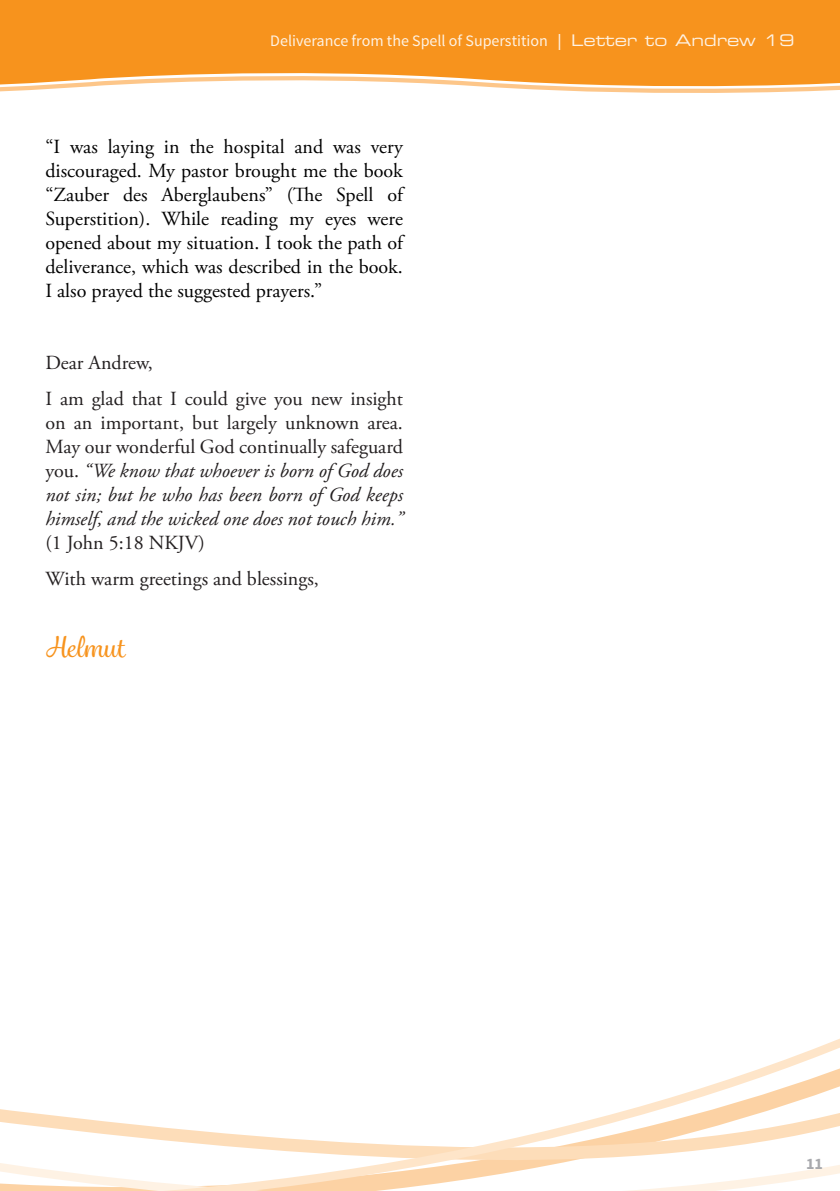
<style>
.page{position:relative;width:840px;height:1191px;background:#fff}
.page>*{position:absolute;margin:0;border:0;box-sizing:border-box;transform-origin:0 0}
._01_Helmut{font:500 28px "Grafolita Script";color:#f7931d}
._02_Grundtext{font:20px/24px "Adobe Garamond Pro";color:#231f20;text-align:justify}
._02_Grundtext-2{font:20px/24px "Adobe Garamond Pro";color:#000001;text-align:justify}
.t1{font:16px "Source Sans Pro";color:#fef2e3}
.t2{font:700 16px "Source Sans Pro";color:#a8a9ad}
.s1{font-family:"Eurostile LT Std Ex 2"}
.s2{font-style:italic}
</style>
<div class="page">
<svg style="left:0;top:0;width:839px;height:93px;background:#f89f37"></svg>
<svg style="left:0;top:1039px;width:839px;height:152px"></svg>
<p class="t1" style="left:270px;top:31px;width:525px">Deliverance from the Spell of Superstition <span class="s1">| Letter to Andrew 19</span></p>
<p class="_02_Grundtext-2" style="left:45px;top:135px;width:359px">“I was laying in the hospital and was very discouraged. My pastor brought me the book “Zauber des Aberglaubens” (The Spell of Superstition). While reading my eyes were opened about my situation. I took the path of deliverance, which was described in the book.<br>I also prayed the suggested prayers.”</p>
<p class="_02_Grundtext" style="left:45px;top:351px;width:109px">Dear Andrew,</p>
<p class="_02_Grundtext" style="left:45px;top:387px;width:359px">I am glad that I could give you new insight on an important, but largely unknown area.<br>May our wonderful God continually safeguard you. <span class="s2">“We know that whoever is born of God does not sin; but he who has been born of God keeps himself, and the wicked one does not touch him.” </span>(1 John 5:18 NKJV)</p>
<p class="_02_Grundtext" style="left:45px;top:567px;width:275px">With warm greetings and blessings,</p>
<p class="_01_Helmut" style="left:45px;top:629px;width:80px">Helmut</p>
<p class="t2" style="left:805px;top:1153px;width:18px">11</p>
</div>
